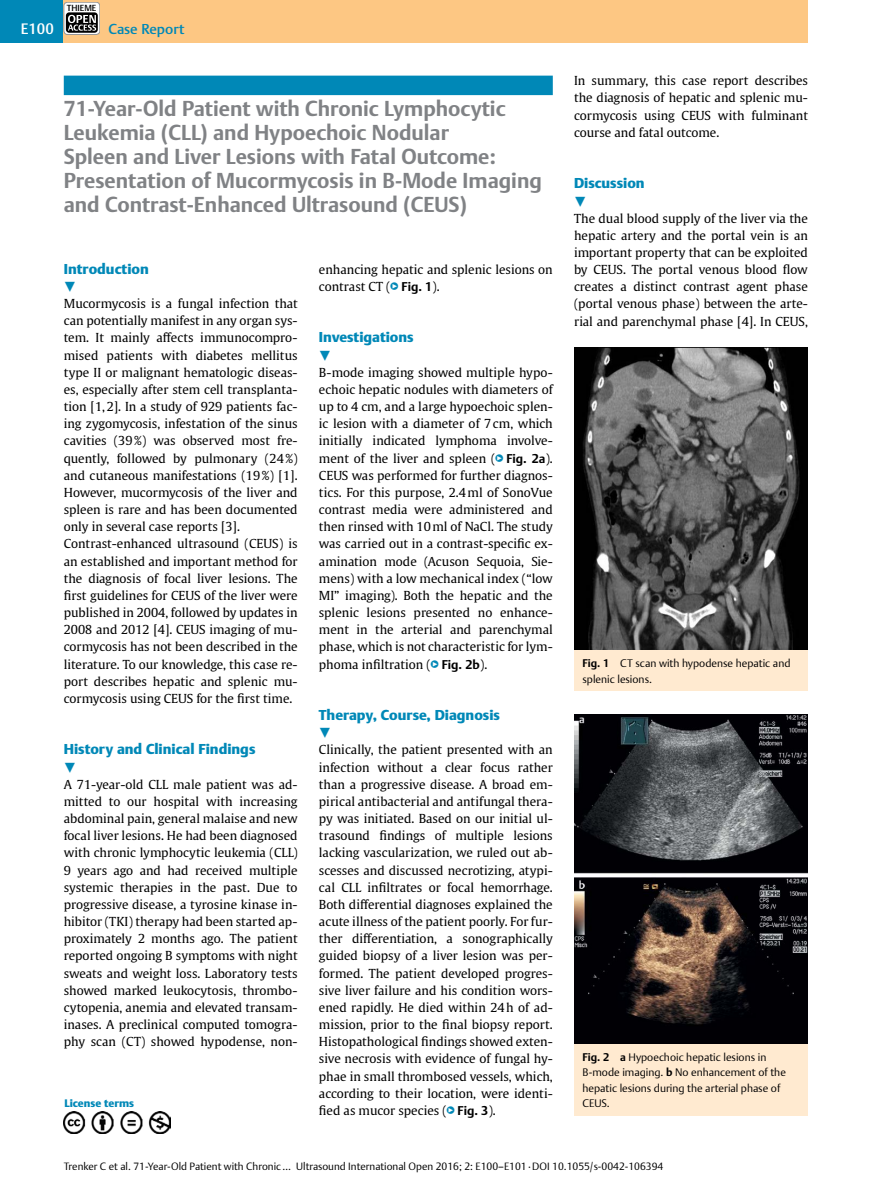
<style>
.page{position:relative;width:893px;height:1191px;background:#fff}
.page>*{position:absolute;margin:0;border:0;box-sizing:border-box;transform-origin:0 0}
.t1{font:700 21px/24px "Thieme Argo 2011";color:#808285}
.t2{font:900 17.7px "Thieme Argo 2011";color:#0088b7}
.t3{font:500 15px "Thieme Argo 2011";color:#fff}
.t4{font:900 14.25px "Thieme Argo 2011";color:#0088b7}
.t5{font:500 14.25px "Thieme Argo 2011";color:#0088b7}
.t6{font:12.3px/17.1px "Thieme Gulliver 2011";color:#000;text-align:justify}
.t7{font:300 10.8px/15.3px "Thieme Argo 2011";color:#000}
.t8{font:900 10.8px "Thieme Argo 2011";color:#0088b7}
.t9{font:300 10.5px "Thieme Argo 2011";color:#000}
.t10{font:500 8.7px "Thieme Argo 2011";color:#000}
.s1{font-family:"Thieme Argo 2011";font-weight:300;font-size:13.8px;color:#0088b7}
.s2{font-family:"Thieme Argo 2011";font-weight:300;font-size:7.8px;color:#fff}
.s3{font-family:"Thieme Argo 2011";font-weight:700}
.s4{font-weight:700}
</style>
<div class="page">
<div style="left:0;top:0;width:62px;height:43px;background:#0088b7"></div>
<div style="left:64px;top:0;width:744px;height:43px;background:#fdc783"></div>
<div style="left:64px;top:76px;width:489px;height:19px;background:#0088b7"></div>
<div style="left:64px;top:2px;width:36px;height:33px;background:#fff;border-radius:4px"></div>
<div style="left:64px;top:2px;width:36px;height:33px;border:1px solid #939598;border-radius:4px"></div>
<div style="left:66px;top:12px;width:32px;height:21px;background:#000;border-radius:3px"></div>
<svg style="left:68px;top:15px;width:28px;height:16px"></svg>
<img style="left:64px;top:1111px;width:106px;height:22px">
<img style="left:574px;top:348px;width:234px;height:302px">
<div style="left:574px;top:650px;width:234px;height:41px;background:#ffead0"></div>
<img style="left:574px;top:715px;width:234px;height:328px">
<div style="left:574px;top:1043px;width:234px;height:72px;background:#ffead0"></div>
<p class="t3" style="left:21px;top:19px;width:35px">E100</p>
<p class="t10" style="left:67px;top:2px;width:31px">THIEME</p>
<p class="t5" style="left:108px;top:20px;width:78px">Case Report</p>
<h1 class="t1" style="left:64px;top:97px;width:480px">71-Year-Old Patient with Chronic Lymphocytic Leukemia (CLL) and Hypoechoic Nodular<br>Spleen and Liver Lesions with Fatal Outcome:<br>Presentation of Mucormycosis in B-Mode Imaging and Contrast-Enhanced Ultrasound (CEUS)</h1>
<p class="t4" style="left:64px;top:259px;width:87px">Introduction</p>
<h2 class="t2" style="left:64px;top:275px;width:14px">▼</h2>
<p class="t6" style="left:64px;top:294px;width:235px;text-align:left">Mucormycosis is a fungal infection that can potentially manifest in any organ sys&shy;tem. It mainly affects immunocompro&shy;mised patients with diabetes mellitus type II or malignant hematologic diseas&shy;es, especially after stem cell transplanta&shy;tion [1,2]. In a study of 929 patients fac&shy;ing zygomycosis, infestation of the sinus cavities (39%) was observed most fre&shy;quently, followed by pulmonary (24%) and cutaneous manifestations (19%) [1].<br>However, mucormycosis of the liver and spleen is rare and has been documented only in several case reports [3].<br>Contrast-enhanced ultrasound (CEUS) is an established and important method for the diagnosis of focal liver lesions. The first guidelines for CEUS of the liver were published in 2004, followed by updates in 2008 and 2012 [4]. CEUS imaging of mu&shy;cormycosis has not been described in the literature. To our knowledge, this case re&shy;port describes hepatic and splenic mu&shy;cormycosis using CEUS for the first time.</p>
<p class="t4" style="left:64px;top:740px;width:193px">History and Clinical Findings</p>
<h2 class="t2" style="left:64px;top:755px;width:14px">▼</h2>
<p class="t6" style="left:64px;top:775px;width:235px">A 71-year-old CLL male patient was ad&shy;mitted to our hospital with increasing abdominal pain, general malaise and new focal liver lesions. He had been diagnosed with chronic lymphocytic leukemia (CLL)<br>9 years ago and had received multiple systemic therapies in the past. Due to progressive disease, a tyrosine kinase in&shy;hibitor (TKI) therapy had been started ap&shy;proximately 2 months ago. The patient reported ongoing B symptoms with night sweats and weight loss. Laboratory tests showed marked leukocytosis, thrombo&shy;cytopenia, anemia and elevated transam&shy;inases. A preclinical computed tomogra&shy;phy scan (CT) showed hypodense, non-</p>
<p class="t8" style="left:64px;top:1095px;width:71px">License terms</p>
<p class="t6" style="left:319px;top:260px;width:235px">enhancing hepatic and splenic lesions on contrast CT (<span class="s1">●</span><span class="s2">▶</span> <span class="s3">Fig. 1</span>).</p>
<p class="t4" style="left:319px;top:328px;width:96px">Investigations</p>
<h2 class="t2" style="left:319px;top:344px;width:14px">▼</h2>
<p class="t6" style="left:319px;top:363px;width:235px">B-mode imaging showed multiple hypo&shy;echoic hepatic nodules with diameters of up to 4 cm, and a large hypoechoic splen&shy;ic lesion with a diameter of 7cm, which initially indicated lymphoma involve&shy;ment of the liver and spleen (<span class="s1">●</span><span class="s2">▶</span> <span class="s3">Fig. 2a</span>).<br>CEUS was performed for further diagnos&shy;tics. For this purpose, 2.4ml of SonoVue contrast media were administered and then rinsed with 10ml of NaCl. The study was carried out in a contrast-specific ex&shy;amination mode (Acuson Sequoia, Sie&shy;mens) with a low mechanical index (“low MI” imaging). Both the hepatic and the splenic lesions presented no enhance&shy;ment in the arterial and parenchymal phase, which is not characteristic for lym&shy;phoma infiltration (<span class="s1">●</span><span class="s2">▶</span> <span class="s3">Fig. 2b</span>).</p>
<p class="t4" style="left:319px;top:705px;width:183px">Therapy, Course, Diagnosis</p>
<h2 class="t2" style="left:319px;top:721px;width:14px">▼</h2>
<p class="t6" style="left:319px;top:740px;width:235px">Clinically, the patient presented with an infection without a clear focus rather than a progressive disease. A broad em&shy;pirical antibacterial and antifungal thera&shy;py was initiated. Based on our initial ul&shy;trasound findings of multiple lesions lacking vascularization, we ruled out ab&shy;scesses and discussed necrotizing, atypi&shy;cal CLL infiltrates or focal hemorrhage.<br>Both differential diagnoses explained the acute illness of the patient poorly. For fur&shy;ther differentiation, a sonographically guided biopsy of a liver lesion was per&shy;formed. The patient developed progres&shy;sive liver failure and his condition wors&shy;ened rapidly. He died within 24h of ad&shy;mission, prior to the final biopsy report.<br>Histopathological findings showed exten&shy;sive necrosis with evidence of fungal hy&shy;phae in small thrombosed vessels, which, according to their location, were identi&shy;fied as mucor species (<span class="s1">●</span><span class="s2">▶</span> <span class="s3">Fig. 3</span>).</p>
<p class="t6" style="left:574px;top:72px;width:235px">In summary, this case report describes the diagnosis of hepatic and splenic mu&shy;cormycosis using CEUS with fulminant course and fatal outcome.</p>
<p class="t4" style="left:574px;top:174px;width:72px">Discussion</p>
<h2 class="t2" style="left:574px;top:190px;width:14px">▼</h2>
<p class="t6" style="left:574px;top:209px;width:235px">The dual blood supply of the liver via the hepatic artery and the portal vein is an important property that can be exploited by CEUS. The portal venous blood flow creates a distinct contrast agent phase (portal venous phase) between the arte&shy;rial and parenchymal phase [4]. In CEUS,</p>
<p class="t7" style="left:582px;top:655px;width:209px"><span class="s4">Fig. 1</span> CT scan with hypodense hepatic and splenic lesions.</p>
<p class="t7" style="left:582px;top:1049px;width:205px"><span class="s4">Fig. 2 a</span> Hypoechoic hepatic lesions in<br>B-mode imaging. <span class="s4">b</span> No enhancement of the hepatic lesions -during the arterial phase of<br>CEUS.</p>
<p class="t9" style="left:64px;top:1159px;width:601px">Trenker C et al. 71-Year-Old Patient with Chronic… Ultrasound International Open 2016; 2: E100–E101∙DOI 10.1055/s-0042-106394</p>
</div>
